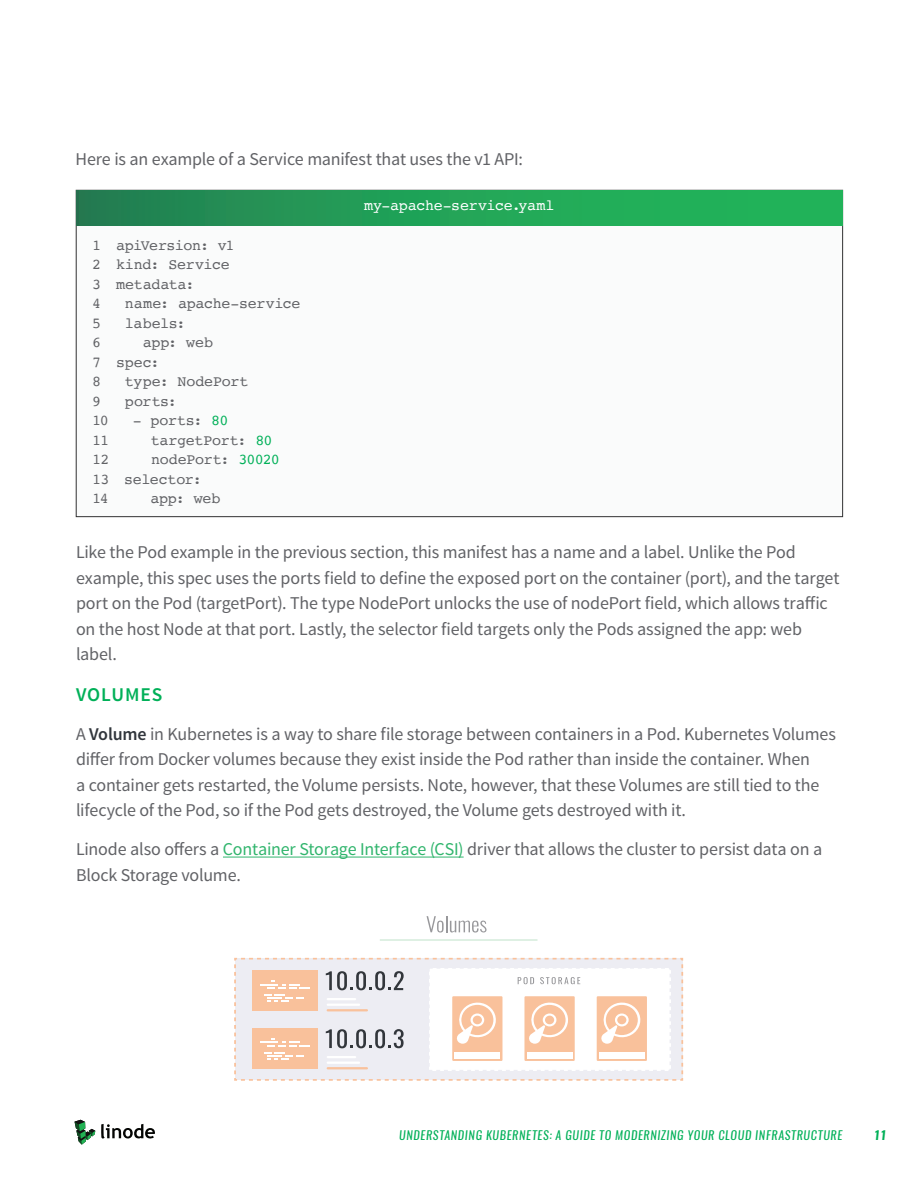
<style>
.page{position:relative;width:918px;height:1188px;background:#fff}
.page>*{position:absolute;margin:0;border:0;box-sizing:border-box;transform-origin:0 0}
.New_Copy{font:600 19.5px "Source Sans Pro";letter-spacing:.045em;color:#00b058}
.New_Copy-2{font:18px/25.5px "Source Sans Pro";letter-spacing:-.01em;color:#616266}
.New_Copy-3{font:15px/19.5px "Courier";letter-spacing:-.015em;color:#616266}
.New_Copy-4{font:15px "Courier";letter-spacing:-.02em;color:#fff}
.t1{font:italic 12px "Oswald";letter-spacing:.06em;color:#00b058}
.t2{font:italic 700 12px "Oswald";color:#00b058}
.s1{color:#00b058}
.s2{font-weight:600;color:#31363c}
.s3{color:#31b56d}
</style>
<div class="page">
<svg style="left:75px;top:1120px;width:20px;height:25px"></svg>
<svg style="left:101px;top:1124px;width:54px;height:15px"></svg>
<hr style="left:223px;top:857px;width:241px;height:1px;background:#31b56d">
<div style="left:76px;top:190px;width:767px;height:327px;background:#fafbfb;border:1px solid #313132"></div>
<div style="left:76px;top:190px;width:767px;height:35px;background:linear-gradient(to right,#238353,#21bd5b)"></div>
<svg style="left:427px;top:916px;width:60px;height:17px"></svg>
<hr style="left:380px;top:940px;width:158px;height:1px;background:#a7d7b5">
<svg style="left:234px;top:957px;width:450px;height:124px"></svg>
<p class="New_Copy-2" style="left:76px;top:146px;width:449px">Here is an example of a Service manifest that uses the v1 API:</p>
<p class="New_Copy-3" style="left:92px;top:235px;width:144px">1 apiVersion: v1<br>2 kind: Service<br>3 metadata:<br>4</p>
<p class="New_Copy-3" style="left:125px;top:294px;width:177px">name: apache-service</p>
<p class="New_Copy-3" style="left:92px;top:313px;width:10px">5</p>
<p class="New_Copy-3" style="left:125px;top:313px;width:62px">labels:</p>
<p class="New_Copy-3" style="left:92px;top:333px;width:10px">6</p>
<p class="New_Copy-3" style="left:92px;top:333px;width:122px;text-indent:51px">app: web<br>7 spec:<br>8</p>
<p class="New_Copy-3" style="left:125px;top:372px;width:125px">type: NodePort</p>
<p class="New_Copy-3" style="left:92px;top:391px;width:10px">9</p>
<p class="New_Copy-3" style="left:125px;top:391px;width:53px">ports:</p>
<p class="New_Copy-3" style="left:92px;top:411px;width:18px">10</p>
<p class="New_Copy-3" style="left:133px;top:411px;width:97px">- ports: <span class="s1">80</span></p>
<p class="New_Copy-3" style="left:92px;top:430px;width:18px">11</p>
<p class="New_Copy-3" style="left:151px;top:430px;width:123px">targetPort: <span class="s1">80</span></p>
<p class="New_Copy-3" style="left:92px;top:450px;width:19px">12</p>
<p class="New_Copy-3" style="left:92px;top:450px;width:189px;text-indent:59px">nodePort: <span class="s1">30020<br></span>13 selector:<br>14</p>
<p class="New_Copy-3" style="left:150px;top:489px;width:72px">app: web</p>
<p class="New_Copy-4" style="left:364px;top:194px;width:192px">my-apache-service.yaml</p>
<p class="New_Copy-2" style="left:76px;top:540px;width:765px">Like the Pod example in the previous section, this manifest has a name and a label. Unlike the Pod example, this spec uses the ports field to define the exposed port on the container (port), and the target port on the Pod (targetPort). The type NodePort unlocks the use of nodePort field, which allows traffic on the host Node at that port. Lastly, the selector field targets only the Pods assigned the app: web label.</p>
<p class="New_Copy" style="left:76px;top:682px;width:88px">VOLUMES</p>
<p class="New_Copy-2" style="left:76px;top:721px;width:761px">A <span class="s2">Volume</span> in Kubernetes is a way to share file storage between containers in a Pod. Kubernetes Volumes differ from Docker volumes because they exist inside the Pod rather than inside the container. When<br>a container gets restarted, the Volume persists. Note, however, that these Volumes are still tied to the lifecycle of the Pod, so if the Pod gets destroyed, the Volume gets destroyed with it.</p>
<p class="New_Copy-2" style="left:76px;top:837px;width:748px">Linode also offers a <span class="s3">Container Storage Interface (CSI)</span> driver that allows the cluster to persist data on a<br>Block Storage volume.</p>
<p class="t1" style="left:399px;top:1127px;width:445px">UNDERSTANDING KUBERNETES: A GUIDE TO MODERNIZING YOUR CLOUD INFRASTRUCTURE</p>
<p class="t2" style="left:874px;top:1127px;width:14px">11</p>
</div>
